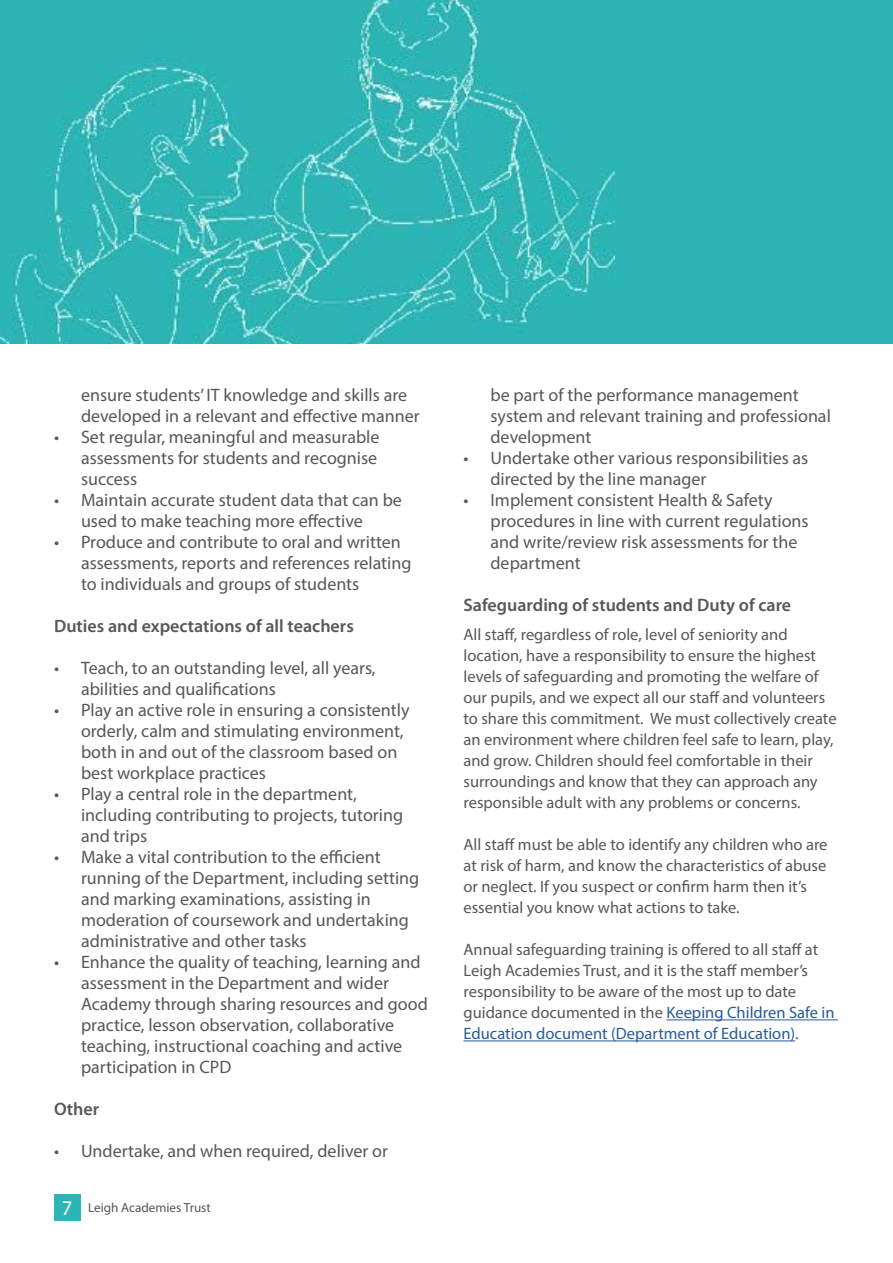
<style>
.page{position:relative;width:893px;height:1263px;background:#fff}
.page>*{position:absolute;margin:0;border:0;box-sizing:border-box;transform-origin:0 0}
.t1{font:18px/21px "Myriad Pro";color:#575756}
.t2{font:600 18px "Myriad Pro";color:#575756}
.t3{font:16.5px/21px "Myriad Pro";color:#575756}
.t4{font:13.2px "Myriad Pro";color:#575756}
.s1{font-size:20.85px;color:#fff}
.s2{color:#275b9b}
</style>
<div class="page">
<hr style="left:666px;top:1019px;width:172px;height:1px;background:#275b9b">
<hr style="left:463px;top:1040px;width:332px;height:1px;background:#275b9b">
<div style="left:0;top:0;width:893px;height:344px;background:#2db6b5"></div>
<div style="left:54px;top:1194px;width:26px;height:27px;background:#2db6b5"></div>
<img style="left:0;top:0;width:614px;height:344px">
<p class="t1" style="left:81px;top:384px;width:340px">ensure students’ IT knowledge and skills are developed in a relevant and effective manner</p>
<p class="t1" style="left:81px;top:426px;width:300px;text-indent:-27px">• Set regular, meaningful and measurable assessments for students and recognise success</p>
<p class="t1" style="left:81px;top:489px;width:322px;text-indent:-27px">• Maintain accurate student data that can be used to make teaching more effective</p>
<p class="t1" style="left:81px;top:531px;width:332px;text-indent:-27px">• Produce and contribute to oral and written assessments, reports and references relating to individuals and groups of students</p>
<p class="t2" style="left:54px;top:614px;width:301px">Duties and expectations of all teachers</p>
<p class="t1" style="left:81px;top:657px;width:296px;text-indent:-27px">• Teach, to an outstanding level, all years, abilities and qualifications</p>
<p class="t1" style="left:81px;top:699px;width:330px;text-indent:-27px">• Play an active role in ensuring a consistently orderly, calm and stimulating environment, both in and out of the classroom based on best workplace practices</p>
<p class="t1" style="left:81px;top:783px;width:324px;text-indent:-27px">• Play a central role in the department, including contributing to projects, tutoring and trips</p>
<p class="t1" style="left:81px;top:846px;width:340px;text-indent:-27px">• Make a vital contribution to the efficient running of the Department, including setting and marking examinations, assisting in moderation of coursework and undertaking administrative and other tasks</p>
<p class="t1" style="left:81px;top:951px;width:348px;text-indent:-27px">• Enhance the quality of teaching, learning and assessment in the Department and wider Academy through sharing resources and good practice, lesson observation, collaborative teaching, instructional coaching and active participation in CPD</p>
<p class="t2" style="left:54px;top:1097px;width:47px">Other</p>
<p class="t1" style="left:54px;top:1140px;width:336px">• Undertake, and when required, deliver or</p>
<p class="t4" style="left:62px;top:1199px;width:151px"><span class="s1">7</span> Leigh Academies Trust</p>
<p class="t1" style="left:490px;top:384px;width:342px">be part of the performance management system and relevant training and professional development</p>
<p class="t1" style="left:490px;top:447px;width:319px;text-indent:-27px">• Undertake other various responsibilities as directed by the line manager</p>
<p class="t1" style="left:490px;top:489px;width:320px;text-indent:-27px">• Implement consistent Health &amp; Safety procedures in line with current regulations and write/review risk assessments for the department</p>
<p class="t2" style="left:463px;top:593px;width:329px">Safeguarding of students and Duty of care</p>
<p class="t3" style="left:463px;top:624px;width:375px">All staff, regardless of role, level of seniority and location, have a responsibility to ensure the highest levels of safeguarding and promoting the welfare of our pupils, and we expect all our staff and volunteers to share this commitment. We must collectively create an environment where children feel safe to learn, play, and grow. Children should feel comfortable in their surroundings and know that they can approach any responsible adult with any problems or concerns.</p>
<p class="t3" style="left:463px;top:834px;width:365px">All staff must be able to identify any children who are at risk of harm, and know the characteristics of abuse or neglect. If you suspect or confirm harm then it’s essential you know what actions to take.</p>
<p class="t3" style="left:463px;top:939px;width:373px">Annual safeguarding training is offered to all staff at Leigh Academies Trust, and it is the staff member’s responsibility to be aware of the most up to date guidance documented in the <span class="s2">Keeping Children Safe in Education document (Department of Education)</span>.</p>
</div>
